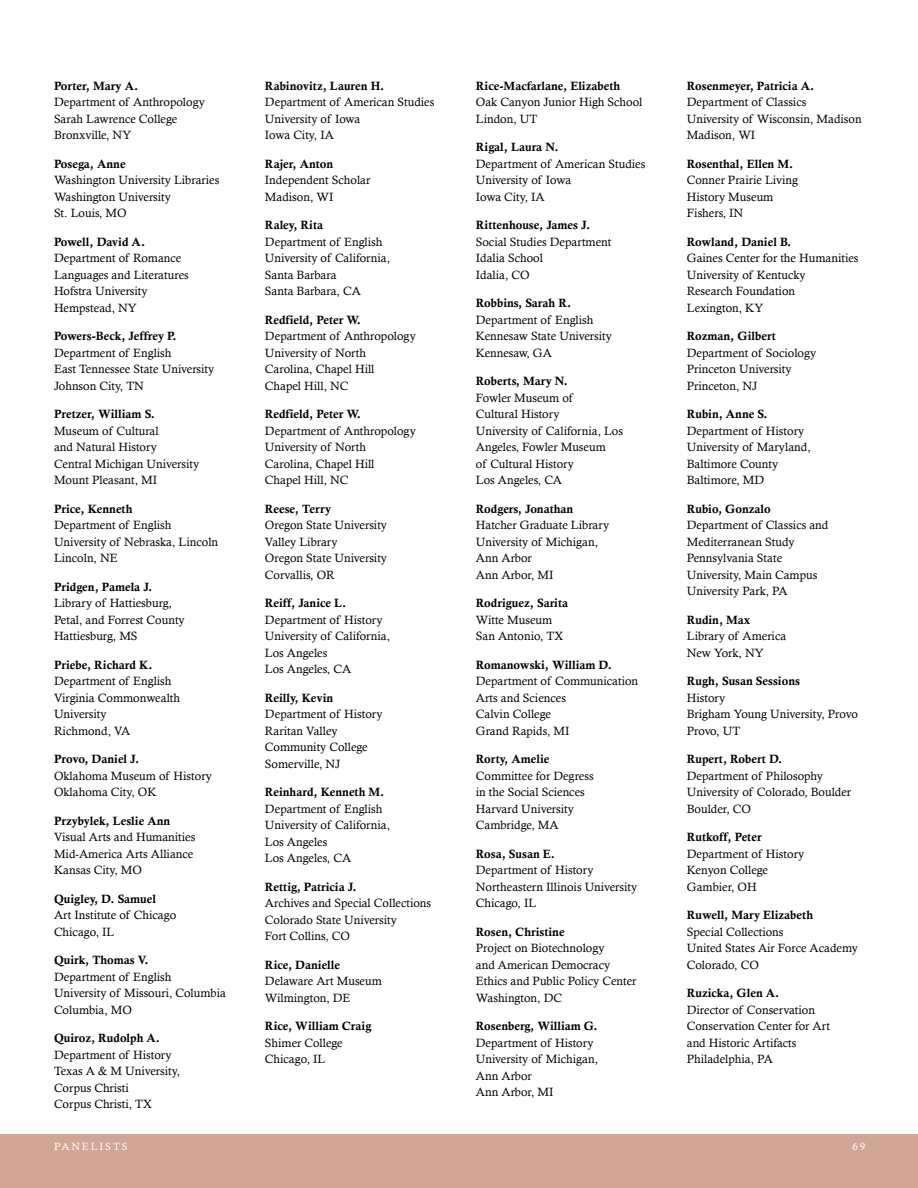
<style>
.page{position:relative;width:918px;height:1188px;background:#fff}
.page>*{position:absolute;margin:0;border:0;box-sizing:border-box;transform-origin:0 0}
.t1{font:12px/16.5px "Calisto";color:#000}
.t2{font:12px "Calis MT Bol";color:#000}
.t3{font:10.5px "Calisto";letter-spacing:.18em;color:#fff}
</style>
<div class="page">
<div style="left:0;top:1134px;width:918px;height:54px;background:#d2a695"></div>
<p class="t2" style="left:54px;top:79px;width:86px">Porter, Mary A.</p>
<p class="t1" style="left:54px;top:94px;width:152px">Department of Anthropology<br>Sarah Lawrence College<br>Bronxville, NY</p>
<p class="t2" style="left:54px;top:157px;width:73px">Posega, Anne</p>
<p class="t1" style="left:54px;top:172px;width:167px">Washington University Libraries<br>Washington University<br>St. Louis, MO</p>
<p class="t2" style="left:54px;top:235px;width:93px">Powell, David A.</p>
<p class="t1" style="left:54px;top:250px;width:136px">Department of Romance<br>Languages and Literatures<br>Hofstra University<br>Hempstead, NY</p>
<p class="t2" style="left:54px;top:329px;width:124px">Powers-Beck, Jeffrey P.</p>
<p class="t1" style="left:54px;top:344px;width:162px">Department of English<br>East Tennessee State University<br>Johnson City, TN</p>
<p class="t2" style="left:54px;top:407px;width:102px">Pretzer, William S.</p>
<p class="t1" style="left:54px;top:422px;width:147px">Museum of Cultural<br>and Natural History<br>Central Michigan University<br>Mount Pleasant, MI</p>
<p class="t2" style="left:54px;top:502px;width:80px">Price, Kenneth</p>
<p class="t1" style="left:54px;top:517px;width:166px">Department of English<br>University of Nebraska, Lincoln<br>Lincoln, NE</p>
<p class="t2" style="left:54px;top:580px;width:100px">Pridgen, Pamela J.</p>
<p class="t1" style="left:54px;top:595px;width:132px">Library of Hattiesburg,<br>Petal, and Forrest County<br>Hattiesburg, MS</p>
<p class="t2" style="left:54px;top:658px;width:100px">Priebe, Richard K.</p>
<p class="t1" style="left:54px;top:673px;width:128px">Department of English<br>Virginia Commonwealth<br>University<br>Richmond, VA</p>
<p class="t2" style="left:54px;top:752px;width:87px">Provo, Daniel J.</p>
<p class="t1" style="left:54px;top:767px;width:160px">Oklahoma Museum of History<br>Oklahoma City, OK</p>
<p class="t2" style="left:54px;top:814px;width:118px">Przybylek, Leslie Ann</p>
<p class="t1" style="left:54px;top:829px;width:143px">Visual Arts and Humanities<br>Mid-America Arts Alliance<br>Kansas City, MO</p>
<p class="t2" style="left:54px;top:892px;width:104px">Quigley, D. Samuel</p>
<p class="t1" style="left:54px;top:907px;width:124px">Art Institute of Chicago<br>Chicago, IL</p>
<p class="t2" style="left:54px;top:953px;width:96px">Quirk, Thomas V.</p>
<p class="t1" style="left:54px;top:968px;width:174px">Department of English<br>University of Missouri, Columbia<br>Columbia, MO</p>
<p class="t2" style="left:54px;top:1031px;width:108px">Quiroz, Rudolph A.</p>
<p class="t1" style="left:54px;top:1046px;width:128px">Department of History<br>Texas A &amp; M University,<br>Corpus Christi<br>Corpus Christi, TX</p>
<p class="t2" style="left:265px;top:79px;width:121px">Rabinovitz, Lauren H.</p>
<p class="t1" style="left:265px;top:94px;width:171px">Department of American Studies<br>University of Iowa<br>Iowa City, IA</p>
<p class="t2" style="left:265px;top:157px;width:70px">Rajer, Anton</p>
<p class="t1" style="left:265px;top:172px;width:107px">Independent Scholar<br>Madison, WI</p>
<p class="t2" style="left:265px;top:218px;width:60px">Raley, Rita</p>
<p class="t1" style="left:265px;top:233px;width:127px">Department of English<br>University of California,<br>Santa Barbara<br>Santa Barbara, CA</p>
<p class="t2" style="left:265px;top:313px;width:98px">Redfield, Peter W.</p>
<p class="t1" style="left:265px;top:328px;width:152px">Department of Anthropology<br>University of North<br>Carolina, Chapel Hill<br>Chapel Hill, NC</p>
<p class="t2" style="left:265px;top:407px;width:98px">Redfield, Peter W.</p>
<p class="t1" style="left:265px;top:422px;width:152px">Department of Anthropology<br>University of North<br>Carolina, Chapel Hill<br>Chapel Hill, NC</p>
<p class="t2" style="left:265px;top:502px;width:68px">Reese, Terry</p>
<p class="t1" style="left:265px;top:517px;width:124px">Oregon State University<br>Valley Library<br>Oregon State University<br>Corvallis, OR</p>
<p class="t2" style="left:265px;top:596px;width:83px">Reiff, Janice L.</p>
<p class="t1" style="left:265px;top:611px;width:127px">Department of History<br>University of California,<br>Los Angeles<br>Los Angeles, CA</p>
<p class="t2" style="left:265px;top:691px;width:70px">Reilly, Kevin</p>
<p class="t1" style="left:265px;top:706px;width:119px">Department of History<br>Raritan Valley<br>Community College<br>Somerville, NJ</p>
<p class="t2" style="left:265px;top:785px;width:121px">Reinhard, Kenneth M.</p>
<p class="t1" style="left:265px;top:800px;width:127px">Department of English<br>University of California,<br>Los Angeles<br>Los Angeles, CA</p>
<p class="t2" style="left:265px;top:880px;width:93px">Rettig, Patricia J.</p>
<p class="t1" style="left:265px;top:895px;width:168px">Archives and Special Collections<br>Colorado State University<br>Fort Collins, CO</p>
<p class="t2" style="left:265px;top:958px;width:77px">Rice, Danielle</p>
<p class="t1" style="left:265px;top:973px;width:118px">Delaware Art Museum<br>Wilmington, DE</p>
<p class="t2" style="left:265px;top:1019px;width:108px">Rice, William Craig</p>
<p class="t1" style="left:265px;top:1034px;width:79px">Shimer College<br>Chicago, IL</p>
<p class="t2" style="left:476px;top:79px;width:146px">Rice-Macfarlane, Elizabeth</p>
<p class="t1" style="left:476px;top:94px;width:168px">Oak Canyon Junior High School<br>Lindon, UT</p>
<p class="t2" style="left:476px;top:140px;width:84px">Rigal, Laura N.</p>
<p class="t1" style="left:476px;top:155px;width:171px">Department of American Studies<br>University of Iowa<br>Iowa City, IA</p>
<p class="t2" style="left:476px;top:218px;width:116px">Rittenhouse, James J.</p>
<p class="t1" style="left:476px;top:233px;width:137px">Social Studies Department<br>Idalia School<br>Idalia, CO</p>
<p class="t2" style="left:476px;top:296px;width:97px">Robbins, Sarah R.</p>
<p class="t1" style="left:476px;top:311px;width:138px">Department of English<br>Kennesaw State University<br>Kennesaw, GA</p>
<p class="t2" style="left:476px;top:374px;width:94px">Roberts, Mary N.</p>
<p class="t1" style="left:476px;top:389px;width:149px">Fowler Museum of<br>Cultural History<br>University of California, Los<br>Angeles, Fowler Museum<br>of Cultural History<br>Los Angeles, CA</p>
<p class="t2" style="left:476px;top:502px;width:99px">Rodgers, Jonathan</p>
<p class="t1" style="left:476px;top:517px;width:135px">Hatcher Graduate Library<br>University of Michigan,<br>Ann Arbor<br>Ann Arbor, MI</p>
<p class="t2" style="left:476px;top:596px;width:94px">Rodriguez, Sarita</p>
<p class="t1" style="left:476px;top:611px;width:89px">Witte Museum<br>San Antonio, TX</p>
<p class="t2" style="left:476px;top:658px;width:138px">Romanowski, William D.</p>
<p class="t1" style="left:476px;top:673px;width:164px">Department of Communication<br>Arts and Sciences<br>Calvin College<br>Grand Rapids, MI</p>
<p class="t2" style="left:476px;top:752px;width:75px">Rorty, Amelie</p>
<p class="t1" style="left:476px;top:767px;width:119px">Committee for Degress in the Social Sciences<br>Harvard University<br>Cambridge, MA</p>
<p class="t2" style="left:476px;top:847px;width:81px">Rosa, Susan E.</p>
<p class="t1" style="left:476px;top:862px;width:163px">Department of History<br>Northeastern Illinois University<br>Chicago, IL</p>
<p class="t2" style="left:476px;top:925px;width:90px">Rosen, Christine</p>
<p class="t1" style="left:476px;top:940px;width:162px">Project on Biotechnology<br>and American Democracy<br>Ethics and Public Policy Center<br>Washington, DC</p>
<p class="t2" style="left:476px;top:1019px;width:123px">Rosenberg, William G.</p>
<p class="t1" style="left:476px;top:1034px;width:124px">Department of History<br>University of Michigan,<br>Ann Arbor<br>Ann Arbor, MI</p>
<p class="t2" style="left:687px;top:79px;width:129px">Rosenmeyer, Patricia A.</p>
<p class="t1" style="left:687px;top:94px;width:176px">Department of Classics<br>University of Wisconsin, Madison<br>Madison, WI</p>
<p class="t2" style="left:687px;top:157px;width:108px">Rosenthal, Ellen M.</p>
<p class="t1" style="left:687px;top:172px;width:113px">Conner Prairie Living<br>History Museum<br>Fishers, IN</p>
<p class="t2" style="left:687px;top:235px;width:106px">Rowland, Daniel B.</p>
<p class="t1" style="left:687px;top:250px;width:173px">Gaines Center for the Humanities<br>University of Kentucky<br>Research Foundation<br>Lexington, KY</p>
<p class="t2" style="left:687px;top:329px;width:91px">Rozman, Gilbert</p>
<p class="t1" style="left:687px;top:344px;width:131px">Department of Sociology<br>Princeton University<br>Princeton, NJ</p>
<p class="t2" style="left:687px;top:407px;width:82px">Rubin, Anne S.</p>
<p class="t1" style="left:687px;top:422px;width:125px">Department of History<br>University of Maryland,<br>Baltimore County<br>Baltimore, MD</p>
<p class="t2" style="left:687px;top:502px;width:86px">Rubio, Gonzalo</p>
<p class="t1" style="left:687px;top:517px;width:143px">Department of Classics and<br>Mediterranean Study<br>Pennsylvania State<br>University, Main Campus<br>University Park, PA</p>
<p class="t2" style="left:687px;top:613px;width:65px">Rudin, Max</p>
<p class="t1" style="left:687px;top:628px;width:101px">Library of America<br>New York, NY</p>
<p class="t2" style="left:687px;top:674px;width:115px">Rugh, Susan Sessions</p>
<p class="t1" style="left:687px;top:689px;width:173px">History<br>Brigham Young University, Provo<br>Provo, UT</p>
<p class="t2" style="left:687px;top:752px;width:97px">Rupert, Robert D.</p>
<p class="t1" style="left:687px;top:767px;width:166px">Department of Philosophy<br>University of Colorado, Boulder<br>Boulder, CO</p>
<p class="t2" style="left:687px;top:830px;width:76px">Rutkoff, Peter</p>
<p class="t1" style="left:687px;top:845px;width:119px">Department of History<br>Kenyon College<br>Gambier, OH</p>
<p class="t2" style="left:687px;top:908px;width:128px">Ruwell, Mary Elizabeth</p>
<p class="t1" style="left:687px;top:923px;width:173px">Special Collections<br>United States Air Force Academy<br>Colorado, CO</p>
<p class="t2" style="left:687px;top:986px;width:94px">Ruzicka, Glen A.</p>
<p class="t1" style="left:687px;top:1001px;width:145px">Director of Conservation<br>Conservation Center for Art and Historic Artifacts<br>Philadelphia, PA</p>
<p class="t3" style="left:54px;top:1141px;width:75px">PANELISTS</p>
<p class="t3" style="left:853px;top:1141px;width:14px">693</p>
</div>
